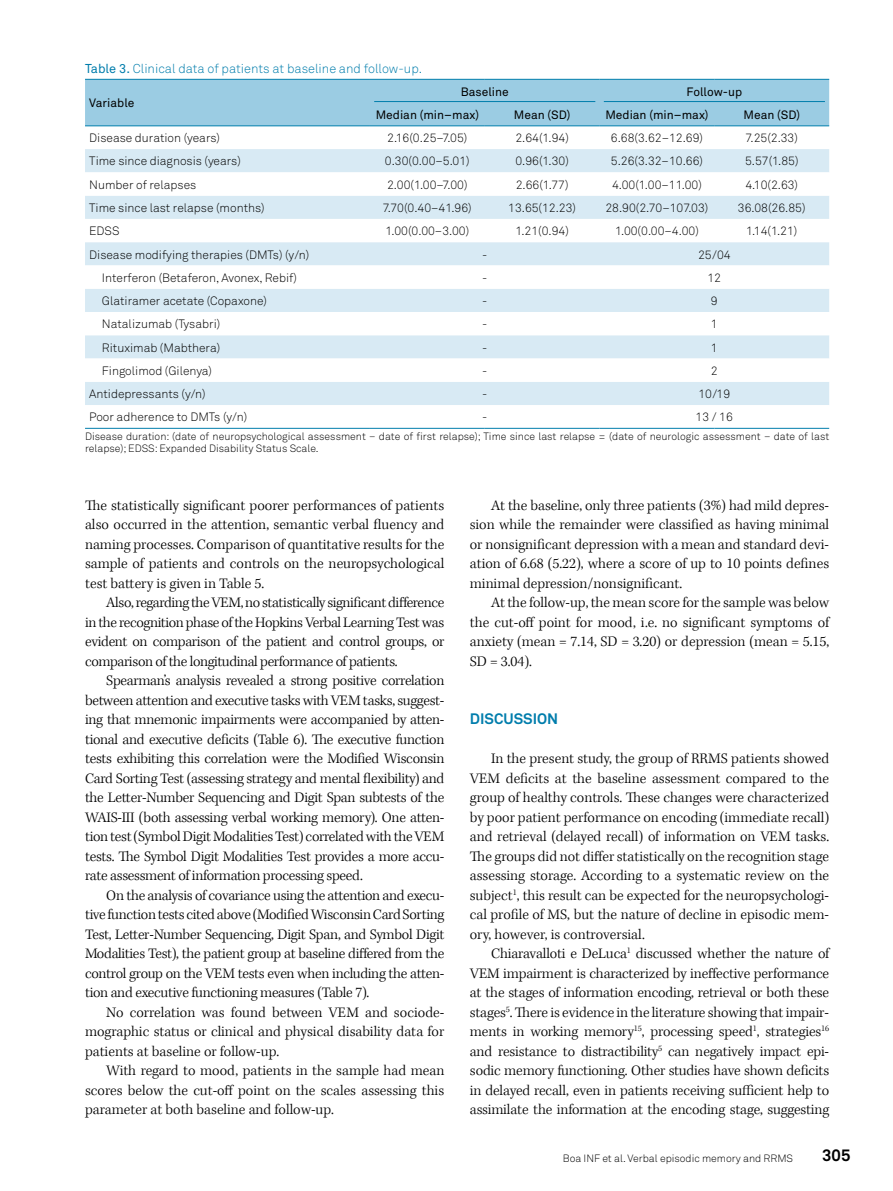
<style>
.page{position:relative;width:893px;height:1191px;background:#fff}
.page>*{position:absolute;margin:0;border:0;box-sizing:border-box;transform-origin:0 0}
.t1{font:700 16.5px "Akkurat Pro";color:#000}
.t2{font:300 15px/19.5px "Kepler Std";letter-spacing:-.005em;color:#000;text-align:justify}
.t3{font:700 15px "Akkurat Pro";color:#007dac}
.t4{font:12.75px "Akkurat Light Pro";color:#007dac}
.t5{font:12px "Akkurat Light Pro";color:#000}
.t6{font:12px "Akkurat Pro";color:#000}
.t7{font:10.5px/12.6px "Akkurat Light Pro";color:#000}
.s1{font-family:"Akkurat Pro"}
</style>
<div class="page">
<div style="left:85px;top:80px;width:744px;height:45px;background:#9bcce3"></div>
<div style="left:85px;top:149px;width:744px;height:23px;background:#d8eaf4"></div>
<svg style="left:85px;top:196px;width:744px;height:232px"></svg>
<hr style="left:85px;top:79px;width:285px;height:1px;background:#007dac">
<hr style="left:370px;top:79px;width:115px;height:1px;background:#007dac">
<hr style="left:485px;top:79px;width:115px;height:1px;background:#007dac">
<hr style="left:600px;top:79px;width:114px;height:1px;background:#007dac">
<hr style="left:714px;top:79px;width:115px;height:1px;background:#007dac">
<hr style="left:85px;top:125px;width:285px;height:1px;background:#007dac">
<hr style="left:370px;top:125px;width:115px;height:1px;background:#007dac">
<hr style="left:485px;top:125px;width:115px;height:1px;background:#007dac">
<hr style="left:600px;top:125px;width:114px;height:1px;background:#007dac">
<hr style="left:714px;top:125px;width:115px;height:1px;background:#007dac">
<hr style="left:85px;top:428px;width:285px;height:1px;background:#007dac">
<hr style="left:370px;top:428px;width:115px;height:1px;background:#007dac">
<hr style="left:485px;top:428px;width:115px;height:1px;background:#007dac">
<hr style="left:600px;top:428px;width:114px;height:1px;background:#007dac">
<hr style="left:714px;top:428px;width:115px;height:1px;background:#007dac">
<hr style="left:374px;top:101px;width:221px;height:1px;background:#007dac">
<hr style="left:604px;top:101px;width:221px;height:1px;background:#007dac">
<p class="t4" style="left:85px;top:61px;width:338px"><span class="s1">Table 3.</span> Clinical data of patients at baseline and follow-up.</p>
<p class="t6" style="left:89px;top:96px;width:47px">Variable</p>
<p class="t6" style="left:461px;top:84px;width:49px">Baseline</p>
<p class="t6" style="left:686px;top:84px;width:57px">Follow-up</p>
<p class="t6" style="left:376px;top:108px;width:105px">Median (min–max)</p>
<p class="t6" style="left:514px;top:108px;width:58px">Mean (SD)</p>
<p class="t6" style="left:605px;top:108px;width:105px">Median (min–max)</p>
<p class="t6" style="left:743px;top:108px;width:58px">Mean (SD)</p>
<p class="t5" style="left:89px;top:131px;width:132px">Disease duration (years)</p>
<p class="t5" style="left:387px;top:131px;width:82px">2.16(0.25–7.05)</p>
<p class="t5" style="left:515px;top:131px;width:55px">2.64(1.94)</p>
<p class="t5" style="left:611px;top:131px;width:94px">6.68(3.62–12.69)</p>
<p class="t5" style="left:746px;top:131px;width:54px">7.25(2.33)</p>
<p class="t5" style="left:89px;top:154px;width:153px">Time since diagnosis (years)</p>
<p class="t5" style="left:385px;top:154px;width:86px">0.30(0.00–5.01)</p>
<p class="t5" style="left:515px;top:154px;width:55px">0.96(1.30)</p>
<p class="t5" style="left:611px;top:154px;width:94px">5.26(3.32–10.66)</p>
<p class="t5" style="left:745px;top:154px;width:55px">5.57(1.85)</p>
<p class="t5" style="left:89px;top:177px;width:109px">Number of relapses</p>
<p class="t5" style="left:387px;top:177px;width:82px">2.00(1.00–7.00)</p>
<p class="t5" style="left:516px;top:177px;width:54px">2.66(1.77)</p>
<p class="t5" style="left:612px;top:177px;width:91px">4.00(1.00–11.00)</p>
<p class="t5" style="left:745px;top:177px;width:54px">4.10(2.63)</p>
<p class="t5" style="left:89px;top:201px;width:177px">Time since last relapse (months)</p>
<p class="t5" style="left:383px;top:201px;width:90px">7.70(0.40–41.96)</p>
<p class="t5" style="left:508px;top:201px;width:69px">13.65(12.23)</p>
<p class="t5" style="left:605px;top:201px;width:104px">28.90(2.70–107.03)</p>
<p class="t5" style="left:738px;top:201px;width:69px">36.08(26.85)</p>
<p class="t5" style="left:89px;top:224px;width:32px">EDSS</p>
<p class="t5" style="left:385px;top:224px;width:85px">1.00(0.00–3.00)</p>
<p class="t5" style="left:515px;top:224px;width:55px">1.21(0.94)</p>
<p class="t5" style="left:615px;top:224px;width:85px">1.00(0.00–4.00)</p>
<p class="t5" style="left:746px;top:224px;width:53px">1.14(1.21)</p>
<p class="t5" style="left:89px;top:247px;width:222px">Disease modifying therapies (DMTs) (y/n)</p>
<p class="t5" style="left:482px;top:247px;width:7px">-</p>
<p class="t5" style="left:698px;top:247px;width:34px">25/04</p>
<p class="t5" style="left:102px;top:270px;width:196px">Interferon (Betaferon, Avonex, Rebif)</p>
<p class="t5" style="left:482px;top:270px;width:7px">-</p>
<p class="t5" style="left:707px;top:270px;width:15px">12</p>
<p class="t5" style="left:102px;top:294px;width:167px">Glatiramer acetate (Copaxone)</p>
<p class="t5" style="left:482px;top:294px;width:7px">-</p>
<p class="t5" style="left:711px;top:294px;width:8px">9</p>
<p class="t5" style="left:102px;top:317px;width:120px">Natalizumab (Tysabri)</p>
<p class="t5" style="left:482px;top:317px;width:7px">-</p>
<p class="t5" style="left:711px;top:317px;width:8px">1</p>
<p class="t5" style="left:102px;top:340px;width:120px">Rituximab (Mabthera)</p>
<p class="t5" style="left:482px;top:340px;width:7px">-</p>
<p class="t5" style="left:711px;top:340px;width:8px">1</p>
<p class="t5" style="left:102px;top:363px;width:112px">Fingolimod (Gilenya)</p>
<p class="t5" style="left:482px;top:363px;width:7px">-</p>
<p class="t5" style="left:711px;top:363px;width:8px">2</p>
<p class="t5" style="left:89px;top:387px;width:118px">Antidepressants (y/n)</p>
<p class="t5" style="left:482px;top:387px;width:7px">-</p>
<p class="t5" style="left:698px;top:387px;width:33px">10/19</p>
<p class="t5" style="left:89px;top:410px;width:160px">Poor adherence to DMTs (y/n)</p>
<p class="t5" style="left:482px;top:410px;width:7px">-</p>
<p class="t5" style="left:696px;top:410px;width:39px">13 / 16</p>
<p class="t7" style="left:85px;top:430px;width:746px">Disease duration: (date of neuropsychological assessment – date of first relapse); Time since last relapse = (date of neurologic assessment – date of last relapse); EDSS: Expanded Disability Status Scale.</p>
<p class="t2" style="left:85px;top:496px;width:361px">The statistically significant poorer performances of patients also occurred in the attention, semantic verbal fluency and naming processes. Comparison of quantitative results for the sample of patients and controls on the neuropsychological test battery is given in Table 5.</p>
<p class="t2" style="left:85px;top:593px;width:361px;text-indent:21px">Also, regarding the VEM, no statistically significant difference in the recognition phase of the Hopkins Verbal Learning Test was evident on comparison of the patient and control groups, or comparison of the longitudinal performance of patients.</p>
<p class="t2" style="left:85px;top:671px;width:361px;text-indent:21px">Spearman’s analysis revealed a strong positive correlation between attention and executive tasks with VEM tasks, suggest&shy;ing that mnemonic impairments were accompanied by atten&shy;tional and executive deficits (Table 6). The executive function tests exhibiting this correlation were the Modified Wisconsin Card Sorting Test (assessing strategy and mental flexibility) and the Letter-Number Sequencing and Digit Span subtests of the WAIS-III (both assessing verbal working memory). One atten&shy;tion test (Symbol Digit Modalities Test) correlated with the VEM tests. The Symbol Digit Modalities Test provides a more accu&shy;rate assessment of information processing speed.</p>
<p class="t2" style="left:85px;top:886px;width:361px;text-indent:21px">On the analysis of covariance using the attention and execu&shy;tive function tests cited above (Modified Wisconsin Card Sorting Test, Letter-Number Sequencing, Digit Span, and Symbol Digit Modalities Test), the patient group at baseline differed from the control group on the VEM tests even when including the atten&shy;tion and executive functioning measures (Table 7).</p>
<p class="t2" style="left:85px;top:1003px;width:361px;text-indent:21px">No correlation was found between VEM and sociode&shy;mographic status or clinical and physical disability data for patients at baseline or follow-up.</p>
<p class="t2" style="left:85px;top:1061px;width:361px;text-indent:21px">With regard to mood, patients in the sample had mean scores below the cut-off point on the scales assessing this parameter at both baseline and follow-up.</p>
<p class="t2" style="left:470px;top:496px;width:361px;text-indent:21px">At the baseline, only three patients (3%) had mild depres&shy;sion while the remainder were classified as having minimal or nonsignificant depression with a mean and standard devi&shy;ation of 6.68 (5.22), where a score of up to 10 points defines minimal depression/nonsignificant.</p>
<p class="t2" style="left:470px;top:593px;width:361px;text-indent:21px">At the follow-up, the mean score for the sample was below the cut-off point for mood, i.e. no significant symptoms of anxiety (mean = 7.14, SD = 3.20) or depression (mean = 5.15, SD = 3.04).</p>
<p class="t3" style="left:470px;top:709px;width:90px">DISCUSSION</p>
<p class="t2" style="left:470px;top:749px;width:361px;text-indent:21px">In the present study, the group of RRMS patients showed VEM deficits at the baseline assessment compared to the group of healthy controls. These changes were characterized by poor patient performance on encoding (immediate recall) and retrieval (delayed recall) of information on VEM tasks.<br>The groups did not differ statistically on the recognition stage assessing storage. According to a systematic review on the subject<sup>1</sup>, this result can be expected for the neuropsychologi&shy;cal profile of MS, but the nature of decline in episodic mem&shy;ory, however, is controversial.</p>
<p class="t2" style="left:470px;top:944px;width:361px;text-indent:21px">Chiaravalloti e DeLuca<sup>1</sup> discussed whether the nature of VEM impairment is characterized by ineffective performance at the stages of information encoding, retrieval or both these stages<sup>5</sup>. There is evidence in the literature showing that impair&shy;ments in working memory<sup>15</sup>, processing speed<sup>1</sup>, strategies<sup>16 </sup>and resistance to distractibility<sup>5</sup> can negatively impact epi&shy;sodic memory functioning. Other studies have shown deficits in delayed recall, even in patients receiving sufficient help to assimilate the information at the encoding stage, suggesting</p>
<p class="t7" style="left:563px;top:1151px;width:232px">Boa INF et al. Verbal episodic memory and RRMS</p>
<p class="t1" style="left:822px;top:1145px;width:30px">305</p>
</div>
